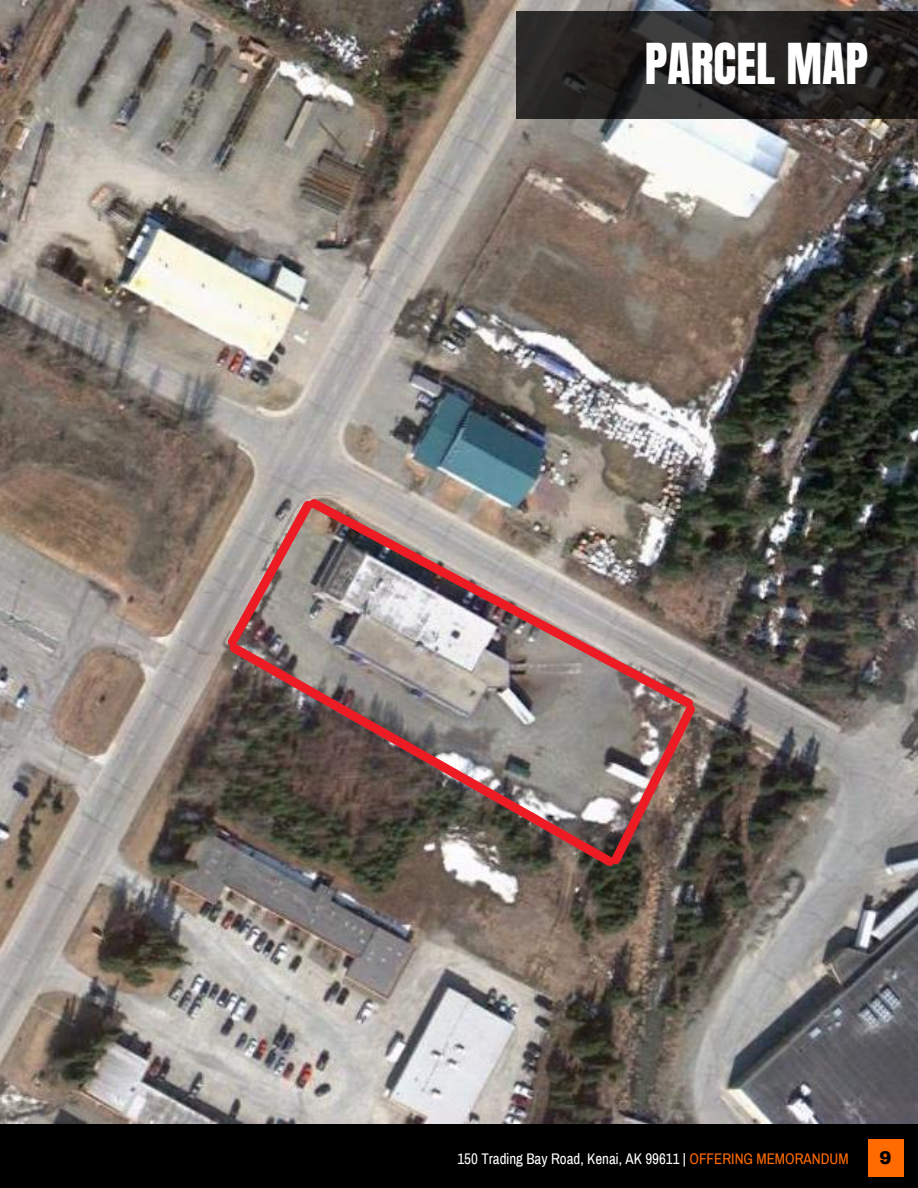
<style>
.page{position:relative;width:918px;height:1188px;background:#fff}
.page>*{position:absolute;margin:0;border:0;box-sizing:border-box;transform-origin:0 0}
.t1{font:48px "Anton";color:#fff}
.t2{font:900 18px "Archivo";color:#000}
.t3{font:15px "Archivo Narrow";color:#fff}
.s1{color:#ff6b00}
</style>
<div class="page">
<div style="left:0;top:1123px;width:918px;height:65px;background:#000"></div>
<div style="left:868px;top:1139px;width:35px;height:37px;background:#ff6b00"></div>
<img style="left:0;top:0;width:918px;height:1124px">
<img style="left:302px;top:491px;width:399px;height:206px">
<svg style="left:222px;top:636px;width:400px;height:238px;background:#7a6b66"></svg>
<svg style="left:604px;top:697px;width:99px;height:175px;background:#836561"></svg>
<svg style="left:220px;top:493px;width:100px;height:161px;background:#a58a86"></svg>
<svg style="left:516px;top:11px;width:402px;height:108px;background:#252322"></svg>
<h1 class="t1" style="left:645px;top:29px;width:225px">PARCEL MAP</h1>
<p class="t3" style="left:457px;top:1151px;width:393px">150 Trading Bay Road, Kenai, AK 99611 | <span class="s1">OFFERING MEMORANDUM</span></p>
<p class="t2" style="left:880px;top:1148px;width:14px">9</p>
</div>
